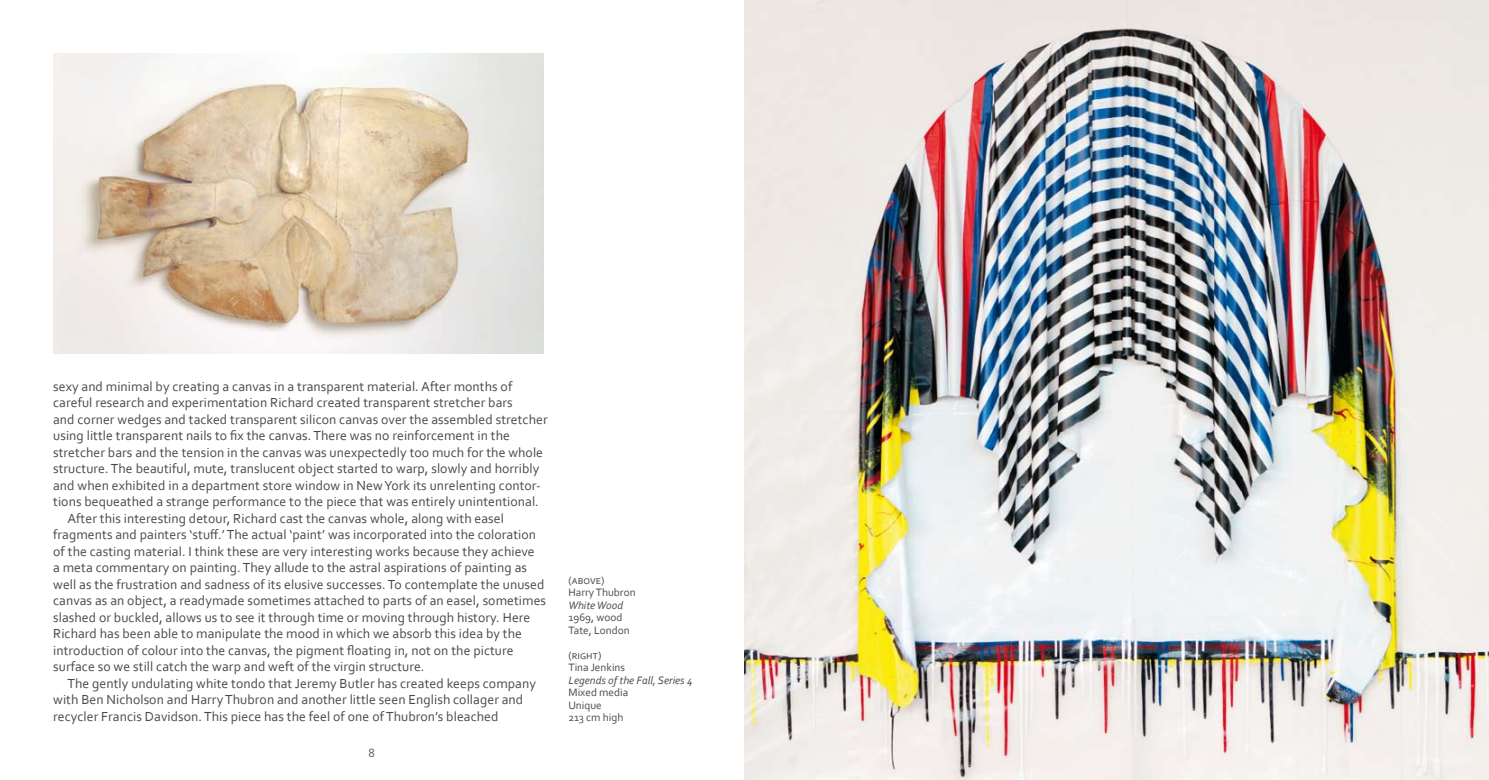
<style>
.page{position:relative;width:1489px;height:780px;background:#fff}
.page>*{position:absolute;margin:0;border:0;box-sizing:border-box;transform-origin:0 0}
.t1{font:13.75px "Corbel";letter-spacing:.005em;color:#49494b}
.t2{font:12.5px "Corbel";color:#58585a}
.t3{font:11.25px/12.5px "Corbel";color:#4b4b4d}
.t4{font:italic 11.25px "Corbel";color:#4b4b4d}
</style>
<div class="page">
<img style="left:744px;top:0;width:744px;height:780px">
<img style="left:53px;top:53px;width:490px;height:300px">
<p class="t1" style="left:53px;top:377px;width:460px">sexy and minimal by creating a canvas in a transparent material. After months of</p>
<p class="t1" style="left:53px;top:394px;width:461px">careful research and experimentation Richard created transparent stretcher bars</p>
<p class="t1" style="left:53px;top:410px;width:496px">and corner wedges and tacked transparent silicon canvas over the assembled stretcher</p>
<p class="t1" style="left:53px;top:427px;width:458px">using little transparent nails to fix the canvas. There was no reinforcement in the</p>
<p class="t1" style="left:53px;top:443px;width:491px">stretcher bars and the tension in the canvas was unexpectedly too much for the whole</p>
<p class="t1" style="left:53px;top:460px;width:487px">structure. The beautiful, mute, translucent object started to warp, slowly and horribly</p>
<p class="t1" style="left:53px;top:476px;width:489px">and when exhibited in a department store window in New York its unrelenting contor-</p>
<p class="t1" style="left:53px;top:493px;width:487px">tions bequeathed a strange performance to the piece that was entirely unintentional.</p>
<p class="t1" style="left:67px;top:509px;width:438px">After this interesting detour, Richard cast the canvas whole, along with easel</p>
<p class="t1" style="left:53px;top:526px;width:484px">fragments and painters ‘stuff.’ The actual ‘paint’ was incorporated into the coloration</p>
<p class="t1" style="left:53px;top:542px;width:483px">of the casting material. I think these are very interesting works because they achieve</p>
<p class="t1" style="left:53px;top:559px;width:475px">a meta commentary on painting. They allude to the astral aspirations of painting as</p>
<p class="t1" style="left:53px;top:575px;width:493px">well as the frustration and sadness of its elusive successes. To contemplate the unused</p>
<p class="t1" style="left:53px;top:592px;width:494px">canvas as an object, a readymade sometimes attached to parts of an easel, sometimes</p>
<p class="t1" style="left:53px;top:608px;width:478px">slashed or buckled, allows us to see it through time or moving through history. Here</p>
<p class="t1" style="left:53px;top:625px;width:470px">Richard has been able to manipulate the mood in which we absorb this idea by the</p>
<p class="t1" style="left:53px;top:641px;width:462px">introduction of colour into the canvas, the pigment floating in, not on the picture</p>
<p class="t1" style="left:53px;top:658px;width:373px">surface so we still catch the warp and weft of the virgin structure.</p>
<p class="t1" style="left:67px;top:674px;width:470px">The gently undulating white tondo that Jeremy Butler has created keeps company</p>
<p class="t1" style="left:53px;top:691px;width:471px">with Ben Nicholson and Harry Thubron and another little seen English collager and</p>
<p class="t1" style="left:53px;top:707px;width:447px">recycler Francis Davidson. This piece has the feel of one of Thubron’s bleached</p>
<p class="t2" style="left:368px;top:744px;width:8px">8</p>
<p class="t3" style="left:568px;top:573px;width:69px">(above)<br>Harry Thubron</p>
<p class="t4" style="left:568px;top:598px;width:56px">White Wood</p>
<p class="t3" style="left:568px;top:611px;width:63px">1969, wood<br>Tate, London</p>
<p class="t3" style="left:568px;top:648px;width:58px">(right)<br>Tina Jenkins</p>
<p class="t4" style="left:568px;top:673px;width:126px">Legends of the Fall, Series 4</p>
<p class="t3" style="left:568px;top:686px;width:61px">Mixed media<br>Unique<br>213 cm high</p>
</div>
